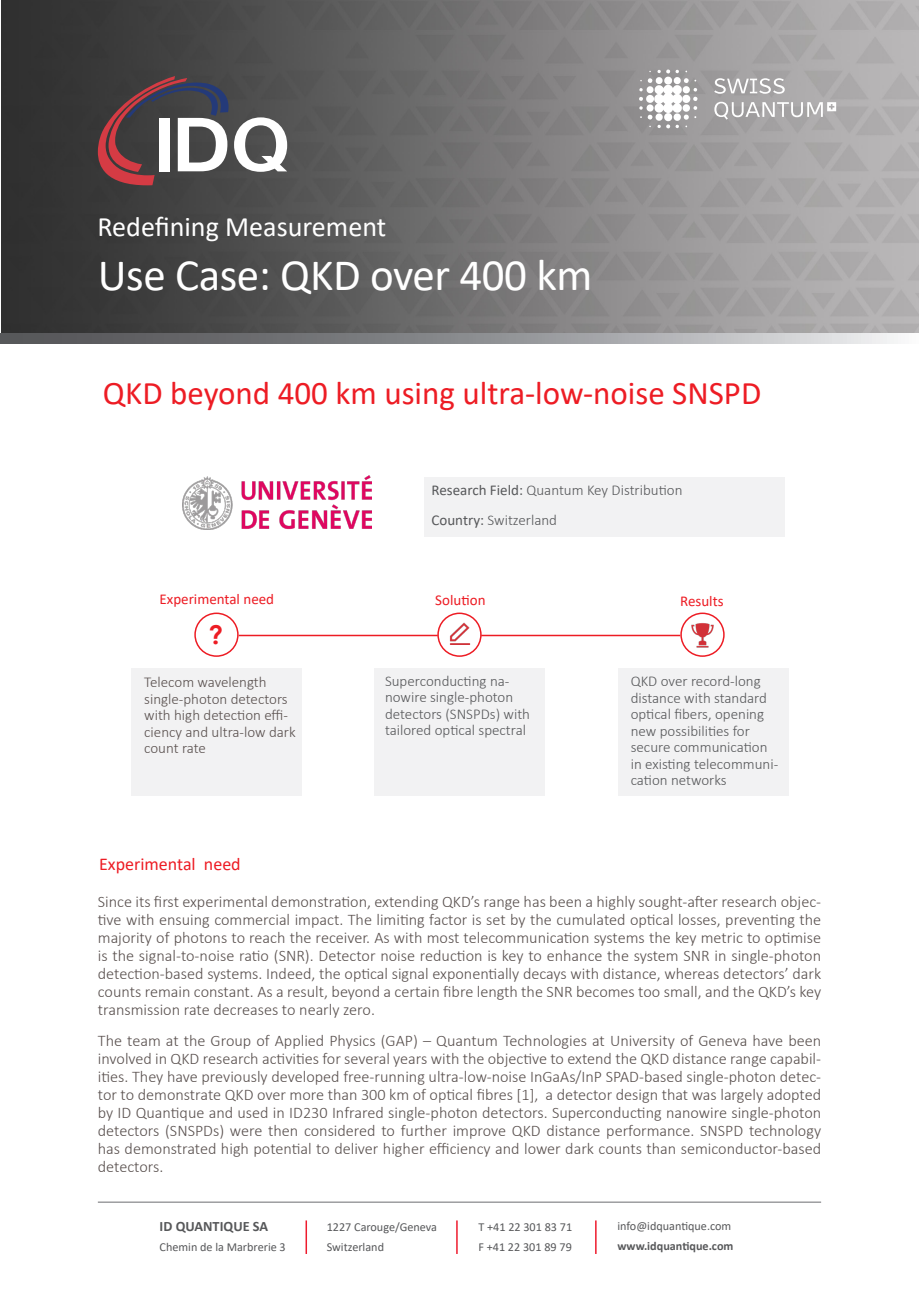
<style>
.page{position:relative;width:919px;height:1289px;background:#fff}
.page>*{position:absolute;margin:0;border:0;box-sizing:border-box;transform-origin:0 0}
.t1{font:45px "Calibri";letter-spacing:-.01em;color:#fff}
.t2{font:33px "Calibri";color:#ed1c24}
.t3{font:28.05px "Calibri";color:#fff}
.t4{font:700 25.5px "Century Gothic";color:#ed1c24}
.t5{font:18px "Calibri";color:#ed1c24}
.t6{font:300 16.2px/18px "Calibri";color:#59504e;text-align:justify}
.t7{font:300 15px/16.5px "Calibri";color:#57585a}
.t8{font:300 15px/16.5px "Calibri";color:#59504e}
.t9{font:15px "Calibri";color:#ed1c24}
.t10{font:700 14.25px "Calibri";color:#57585a}
.t11{font:12.15px/20.1px "Calibri";color:#57585a}
.s1{font-weight:400}
.s2{font-weight:700}
</style>
<div class="page">
<div style="left:618px;top:668px;width:170px;height:128px;background:#f2f2f3"></div>
<img style="left:2px;top:0;width:916px;height:334px">
<svg style="left:0;top:334px;width:898px;height:9px;background:#919295"></svg>
<div style="left:424px;top:509px;width:361px;height:28px;background:#f2f2f3"></div>
<div style="left:424px;top:476px;width:361px;height:31px;background:#f2f2f3"></div>
<svg style="left:714px;top:78px;width:70px;height:16px"></svg>
<svg style="left:714px;top:102px;width:122px;height:18px"></svg>
<svg style="left:638px;top:69px;width:59px;height:60px"></svg>
<hr style="left:98px;top:1201px;width:723px;height:1px;background:#6c6d70">
<hr style="left:305px;top:1220px;width:2px;height:33px;background:#ee1b2d">
<hr style="left:456px;top:1220px;width:1px;height:33px;background:#ee1b2d">
<hr style="left:595px;top:1220px;width:1px;height:33px;background:#ee1b2d">
<div style="left:437px;top:612px;width:44px;height:45px;border:2px solid #ed1c24;border-radius:50%"></div>
<img style="left:449px;top:622px;width:22px;height:22px">
<div style="left:680px;top:612px;width:44px;height:45px;border:2px solid #ed1c24;border-radius:50%"></div>
<img style="left:691px;top:623px;width:23px;height:24px">
<hr style="left:239px;top:634px;width:199px;height:2px;background:#ed1c24">
<hr style="left:481px;top:634px;width:199px;height:2px;background:#ed1c24">
<div style="left:132px;top:668px;width:170px;height:128px;background:#f2f2f3"></div>
<div style="left:374px;top:668px;width:170px;height:128px;background:#f2f2f3"></div>
<div style="left:194px;top:612px;width:45px;height:45px;border:2px solid #ed1c24;border-radius:50%"></div>
<svg style="left:234px;top:117px;width:53px;height:55px"></svg>
<svg style="left:98px;top:76px;width:130px;height:109px;background:#6e5b60"></svg>
<img style="left:183px;top:475px;width:188px;height:55px">
<p class="t3" style="left:97px;top:208px;width:290px">Redefining Measurement</p>
<p class="t1" style="left:98px;top:243px;width:496px">Use Case: QKD over 400 km</p>
<p class="t2" style="left:103px;top:370px;width:659px">QKD beyond 400 km using ultra-low-noise SNSPD</p>
<p class="t7" style="left:431px;top:481px;width:252px"><span class="s1">Research Field:</span> Quantum Key Distribution</p>
<p class="t7" style="left:431px;top:511px;width:127px"><span class="s1">Country:</span> Switzerland</p>
<p class="t9" style="left:159px;top:588px;width:116px">Experimental need</p>
<p class="t9" style="left:435px;top:589px;width:52px">Solution</p>
<p class="t9" style="left:680px;top:590px;width:45px">Results</p>
<p class="t4" style="left:209px;top:615px;width:16px">?</p>
<p class="t8" style="left:144px;top:673px;width:153px">Telecom wavelength single-photon detectors with high detection effi&shy;ciency and ultra-low dark count rate</p>
<p class="t7" style="left:385px;top:672px;width:146px">Superconducting na&shy;nowire single-photon detectors (SNSPDs) with tailored optical spectral</p>
<p class="t5" style="left:99px;top:851px;width:143px">Experimental need</p>
<p class="t7" style="left:630px;top:673px;width:149px">QKD over record-long distance with standard optical fibers, opening new possibilities for secure communication in existing telecommuni&shy;cation networks</p>
<p class="t6" style="left:98px;top:892px;width:724px">Since its first experimental demonstration, extending QKD’s range has been a highly sought-after research objec&shy;tive with ensuing commercial impact. The limiting factor is set by the cumulated optical losses, preventing the majority of photons to reach the receiver. As with most telecommunication systems the key metric to optimise is the signal-to-noise ratio (SNR). Detector noise reduction is key to enhance the system SNR in single-photon detection-based systems. Indeed, the optical signal exponentially decays with distance, whereas detectors’ dark counts remain constant. As a result, beyond a certain fibre length the SNR becomes too small, and the QKD’s key transmission rate decreases to nearly zero.</p>
<p class="t6" style="left:98px;top:1030px;width:724px">The team at the Group of Applied Physics (GAP) – Quantum Technologies at University of Geneva have been involved in QKD research activities for several years with the objective to extend the QKD distance range capabil&shy;ities. They have previously developed free-running ultra-low-noise InGaAs/InP SPAD-based single-photon detec&shy;tor to demonstrate QKD over more than 300 km of optical fibres [1], a detector design that was largely adopted by ID Quantique and used in ID230 Infrared single-photon detectors. Superconducting nanowire single-photon detectors (SNSPDs) were then considered to further improve QKD distance performance. SNSPD technology has demonstrated high potential to deliver higher efficiency and lower dark counts than semiconductor-based detectors.</p>
<p class="t10" style="left:159px;top:1216px;width:110px">ID QUANTIQUE SA</p>
<p class="t11" style="left:159px;top:1236px;width:128px">Chemin de la Marbrerie 3</p>
<p class="t11" style="left:327px;top:1216px;width:112px">1227 Carouge/Geneva</p>
<p class="t11" style="left:327px;top:1236px;width:59px">Switzerland</p>
<p class="t11" style="left:478px;top:1216px;width:95px">T +41 22 301 83 71</p>
<p class="t11" style="left:478px;top:1236px;width:95px">F +41 22 301 89 79</p>
<p class="t11" style="left:617px;top:1215px;width:118px">info@idquantique.com <span class="s2">www.idquantique.com</span></p>
</div>
